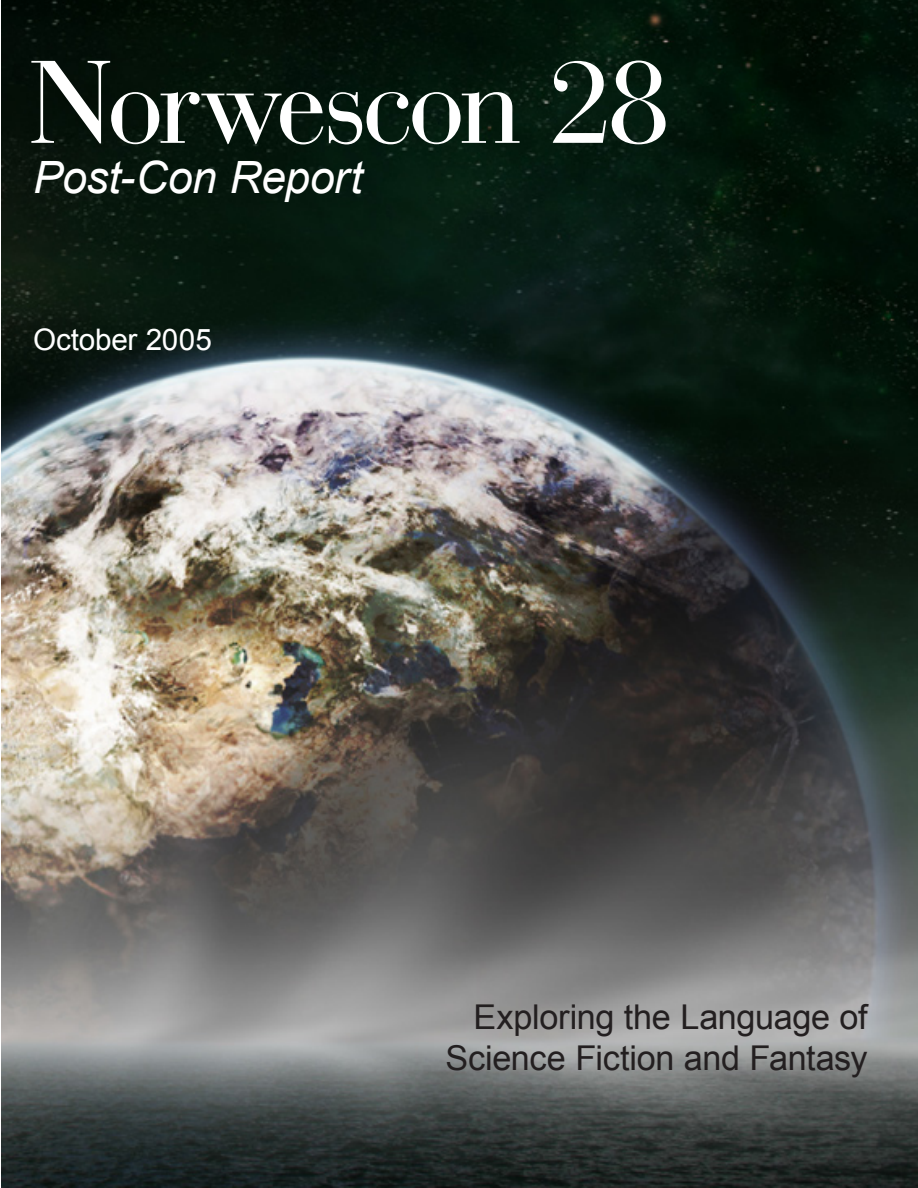
<style>
.page{position:relative;width:918px;height:1188px;background:#fff}
.page>*{position:absolute;margin:0;border:0;box-sizing:border-box;transform-origin:0 0}
.t1{font:123.75px "Bauer Bodoni BT";letter-spacing:-.02em;color:#fff}
.t2{font:italic 44.55px "Arial";letter-spacing:-.01em;color:#fff}
.t3{font:34.2px "Arial";letter-spacing:-.01em;color:#231f20}
.t4{font:29.7px "Arial";letter-spacing:-.005em;color:#fff}
</style>
<div class="page">
<img style="left:1px;top:0;width:917px;height:1188px">
<p class="t1" style="left:30px;top:27px;width:640px">Norwescon 28</p>
<p class="t2" style="left:33px;top:152px;width:331px">Post-Con Report</p>
<p class="t4" style="left:33px;top:323px;width:181px">October 2005</p>
<p class="t3" style="left:473px;top:997px;width:396px">Exploring the Language of</p>
<p class="t3" style="left:446px;top:1038px;width:423px">Science Fiction and Fantasy</p>
</div>
